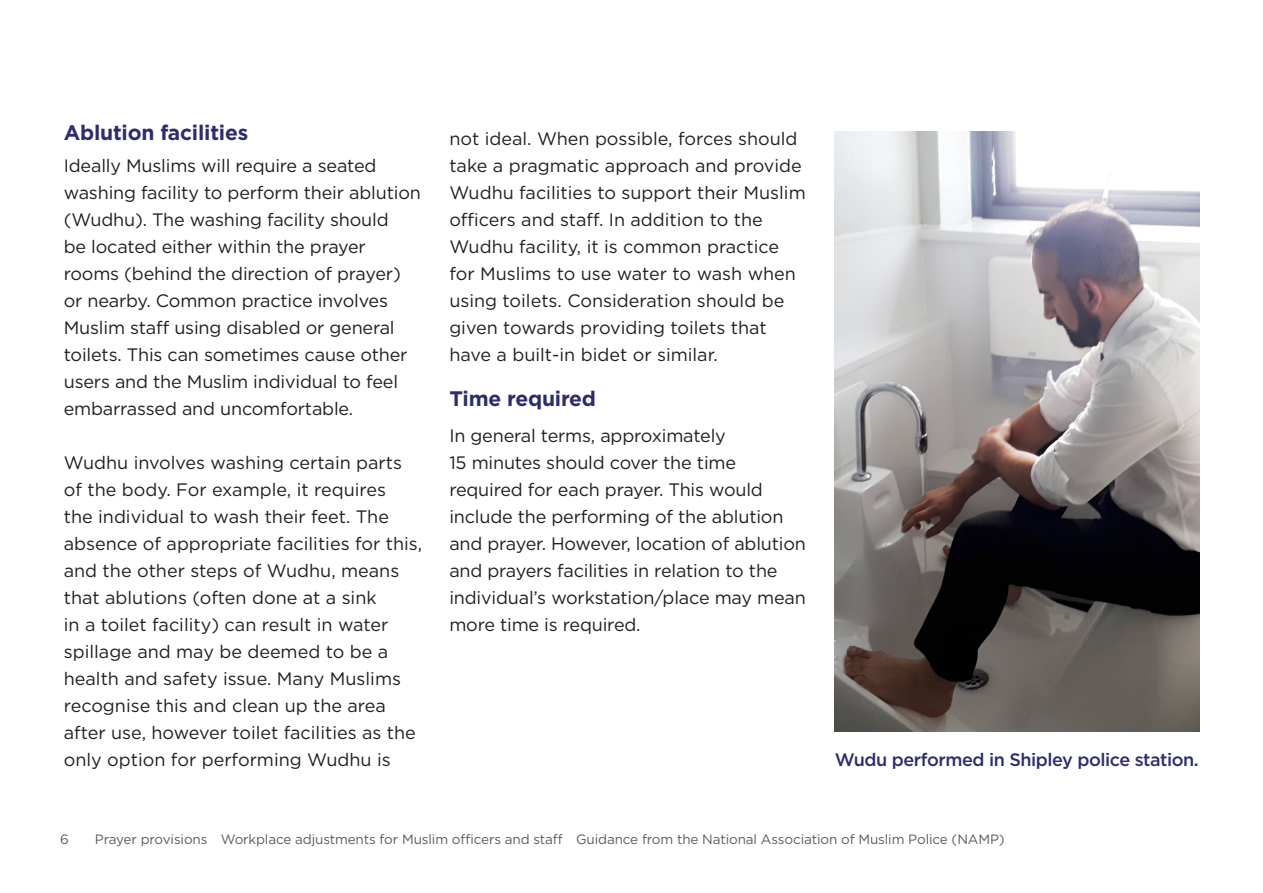
<style>
.page{position:relative;width:1263px;height:893px;background:#fff}
.page>*{position:absolute;margin:0;border:0;box-sizing:border-box;transform-origin:0 0}
.Subhead_2{font:700 21px "Gotham";letter-spacing:-.01em;color:#2e2c70}
.Body_text{font:18px/27px "Gotham";letter-spacing:-.01em;color:#231f20}
.t1{font:500 18px "Gotham";letter-spacing:-.025em;color:#2e2c70}
.t2{font:13.5px "Gotham";letter-spacing:-.01em;color:#5c5c5c}
</style>
<div class="page">
<img style="left:835px;top:132px;width:364px;height:599px">
<p class="Subhead_2" style="left:64px;top:119px;width:186px">Ablution facilities</p>
<p class="Body_text" style="left:64px;top:152px;width:359px">Ideally Muslims will require a seated washing facility to perform their ablution (Wudhu). The washing facility should<br>be located either within the prayer rooms (behind the direction of prayer) or nearby. Common practice involves Muslim staff using disabled or general toilets. This can sometimes cause other users and the Muslim individual to feel embarrassed and uncomfortable.</p>
<p class="Body_text" style="left:64px;top:449px;width:360px">Wudhu involves washing certain parts of the body. For example, it requires<br>the individual to wash their feet. The absence of appropriate facilities for this, and the other steps of Wudhu, means that ablutions (often done at a sink<br>in a toilet facility) can result in water spillage and may be deemed to be a health and safety issue. Many Muslims recognise this and clean up the area after use, however toilet facilities as the only option for performing Wudhu is</p>
<p class="Body_text" style="left:449px;top:125px;width:358px">not ideal. When possible, forces should take a pragmatic approach and provide Wudhu facilities to support their Muslim officers and staff. In addition to the Wudhu facility, it is common practice for Muslims to use water to wash when using toilets. Consideration should be given towards providing toilets that have a built-in bidet or similar.</p>
<p class="Subhead_2" style="left:449px;top:385px;width:148px">Time required</p>
<p class="Body_text" style="left:449px;top:422px;width:358px">In general terms, approximately<br>15 minutes should cover the time required for each prayer. This would include the performing of the ablution and prayer. However, location of ablution and prayers facilities in relation to the individual’s workstation/place may mean more time is required.</p>
<p class="t1" style="left:835px;top:748px;width:365px">Wudu performed in Shipley police station.</p>
<p class="t2" style="left:60px;top:831px;width:10px">6</p>
<p class="t2" style="left:95px;top:831px;width:911px">Prayer provisions Workplace adjustments for Muslim officers and staff Guidance from the National Association of Muslim Police (NAMP)</p>
</div>
